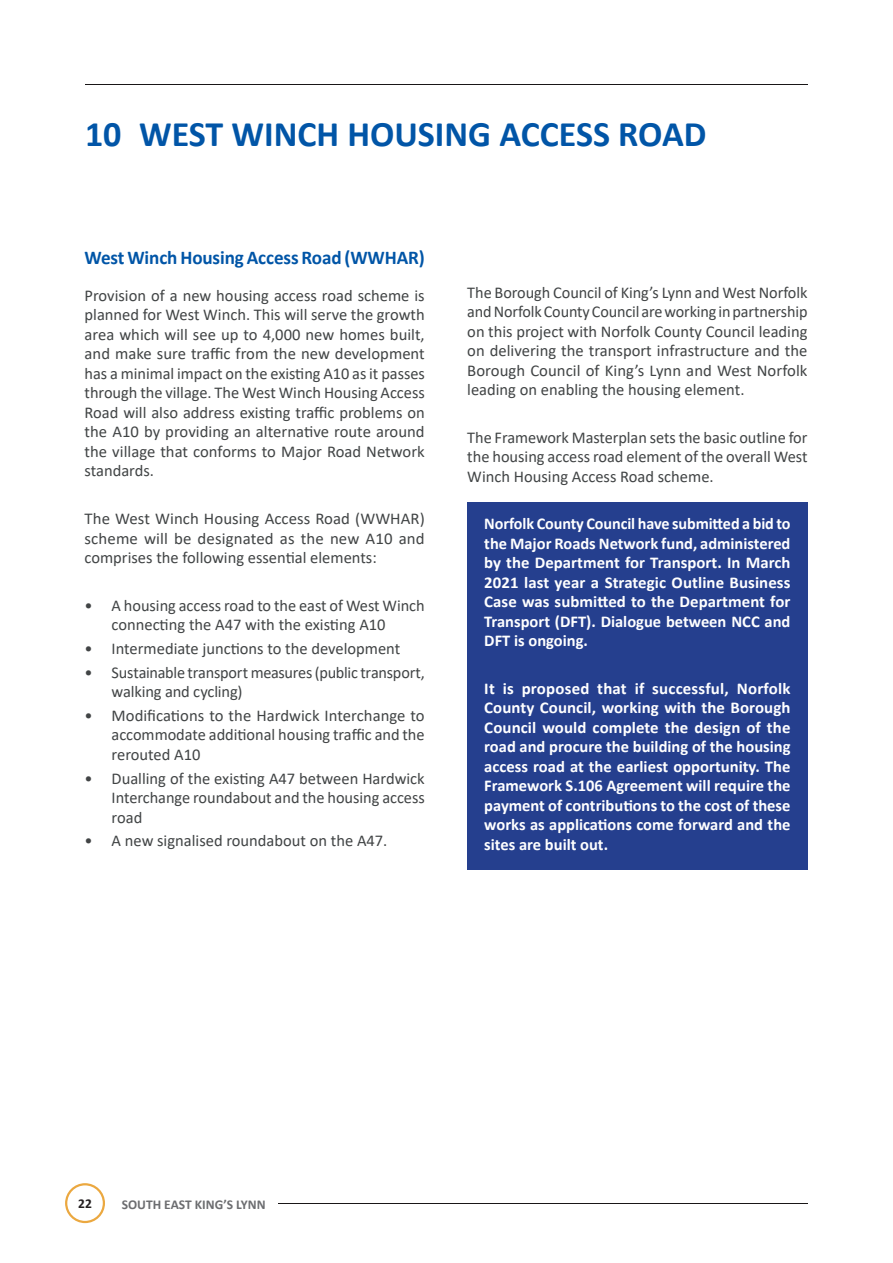
<style>
.page{position:relative;width:893px;height:1263px;background:#fff}
.page>*{position:absolute;margin:0;border:0;box-sizing:border-box;transform-origin:0 0}
.t1{font:700 36px "Calibri";color:#0155a7}
._4_Text{font:700 19.5px "Calibri";letter-spacing:-.005em;color:#0155a7}
._4_Text_-_bullets{font:16.5px/19.5px "Calibri";color:#414445;text-align:justify}
._4_Text_-_bullets-2{font:700 16.5px/19.5px "Calibri";color:#fff;text-align:justify}
.t2{font:700 13.5px "Calibri";color:#6c6d70}
.t3{font:700 13.5px "Calibri";color:#231f20}
</style>
<div class="page">
<div style="left:468px;top:502px;width:340px;height:368px;background:#253f8e"></div>
<hr style="left:84px;top:1201px;width:726px;height:3px;background:#231f20;opacity:.3">
<hr style="left:84px;top:83px;width:726px;height:3px;background:#231f20;opacity:.3">
<div style="left:110px;top:1198px;width:168px;height:11px;background:#fff"></div>
<div style="left:65px;top:1183px;width:40px;height:40px;background:#fff;border-radius:50%"></div>
<div style="left:63px;top:1181px;width:44px;height:44px;border:4px solid #eba840;border-radius:50%"></div>
<div style="left:61px;top:1179px;width:49px;height:48px;border:4px solid #fff;border-radius:50%"></div>
<p class="t1" style="left:85px;top:109px;width:623px">10 WEST WINCH HOUSING ACCESS ROAD</p>
<p class="_4_Text" style="left:85px;top:244px;width:342px">West Winch Housing Access Road (WWHAR)</p>
<p class="_4_Text_-_bullets" style="left:85px;top:285px;width:342px">Provision of a new housing access road scheme is planned for West Winch. This will serve the growth area which will see up to 4,000 new homes built, and make sure traffic from the new development has a minimal impact on the existing A10 as it passes through the village. The West Winch Housing Access Road will also address existing traffic problems on the A10 by providing an alternative route around the village that conforms to Major Road Network standards.</p>
<p class="_4_Text_-_bullets" style="left:85px;top:508px;width:342px">The West Winch Housing Access Road (WWHAR) scheme will be designated as the new A10 and comprises the following essential elements:</p>
<p class="_4_Text_-_bullets" style="left:112px;top:595px;width:315px;text-indent:-27px">• A housing access road to the east of West Winch connecting the A47 with the existing A10</p>
<p class="_4_Text_-_bullets" style="left:85px;top:638px;width:317px">• Intermediate junctions to the development</p>
<p class="_4_Text_-_bullets" style="left:112px;top:662px;width:315px;text-indent:-27px">• Sustainable transport measures (public transport, walking and cycling)</p>
<p class="_4_Text_-_bullets" style="left:112px;top:705px;width:315px;text-indent:-27px">• Modifications to the Hardwick Interchange to accommodate additional housing traffic and the rerouted A10</p>
<p class="_4_Text_-_bullets" style="left:112px;top:768px;width:315px;text-indent:-27px">• Dualling of the existing A47 between Hardwick Interchange roundabout and the housing access road</p>
<p class="_4_Text_-_bullets" style="left:85px;top:831px;width:304px">• A new signalised roundabout on the A47.</p>
<p class="_4_Text_-_bullets" style="left:467px;top:282px;width:342px">The Borough Council of King’s Lynn and West Norfolk and Norfolk County Council are working in partnership on this project with Norfolk County Council leading on delivering the transport infrastructure and the Borough Council of King’s Lynn and West Norfolk leading on enabling the housing element.</p>
<p class="_4_Text_-_bullets" style="left:467px;top:427px;width:342px">The Framework Masterplan sets the basic outline for the housing access road element of the overall West Winch Housing Access Road scheme.</p>
<p class="_4_Text_-_bullets-2" style="left:484px;top:514px;width:308px">Norfolk County Council have submitted a bid to the Major Roads Network fund, administered by the Department for Transport. In March 2021 last year a Strategic Outline Business Case was submitted to the Department for Transport (DFT). Dialogue between NCC and DFT is ongoing.</p>
<p class="_4_Text_-_bullets-2" style="left:484px;top:678px;width:308px">It is proposed that if successful, Norfolk County Council, working with the Borough Council would complete the design of the road and procure the building of the housing access road at the earliest opportunity. The Framework S.106 Agreement will require the payment of contributions to the cost of these works as applications come forward and the sites are built out.</p>
<p class="t3" style="left:78px;top:1194px;width:15px">22</p>
<p class="t2" style="left:122px;top:1195px;width:145px">SOUTH EAST KING’S LYNN</p>
</div>
